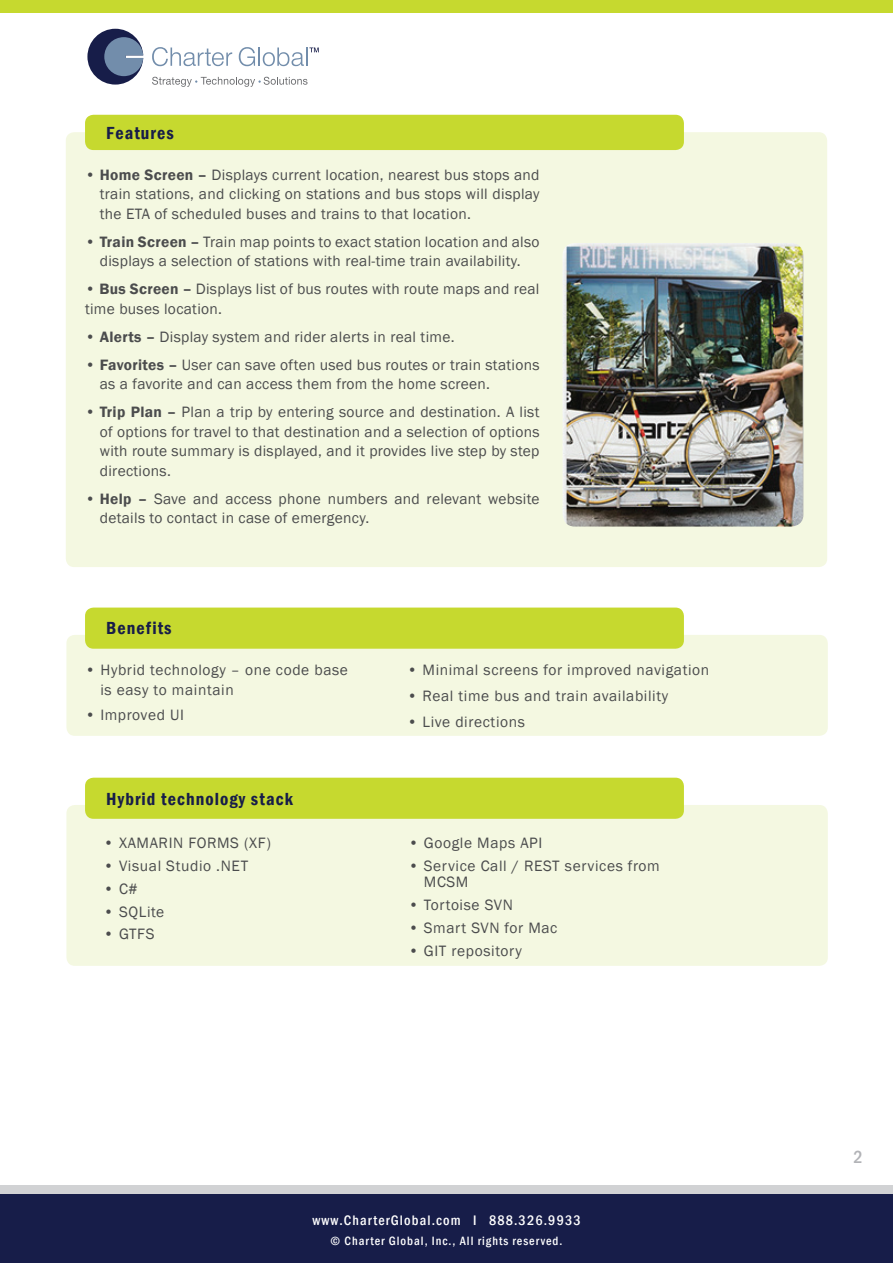
<style>
.page{position:relative;width:893px;height:1263px;background:#fff}
.page>*{position:absolute;margin:0;border:0;box-sizing:border-box;transform-origin:0 0}
.t1{font:600 condensed 18px "Franklin Gothic";letter-spacing:.06em;color:#171d49}
.t2{font:500 condensed 18px "Franklin Gothic";color:#b2b3b7}
.t3{font:15.45px/19.5px "Franklin Gothic";letter-spacing:.02em;color:#4b4c4d}
.t4{font:15.45px/19.5px "Franklin Gothic";letter-spacing:.04em;color:#4b4c4d}
.t5{font:500 condensed 14.1px "Franklin Gothic";letter-spacing:.08em;color:#fff}
.t6{font:500 condensed 12.45px "Franklin Gothic";letter-spacing:.08em;color:#fff}
.s1{font-weight:600}
</style>
<div class="page">
<div style="left:0;top:1194px;width:893px;height:69px;background:#171d49"></div>
<div style="left:0;top:1185px;width:893px;height:9px;background:#d1d2d4"></div>
<div style="left:66px;top:132px;width:761px;height:435px;background:#f4f8e1;border-radius:9px"></div>
<div style="left:85px;top:115px;width:599px;height:35px;background:#c6d92f;border-radius:9px"></div>
<div style="left:0;top:0;width:893px;height:13px;background:#c6d92f"></div>
<div style="left:66px;top:635px;width:762px;height:101px;background:#f4f8e1;border-radius:9px"></div>
<div style="left:66px;top:805px;width:762px;height:161px;background:#f4f8e1;border-radius:9px"></div>
<div style="left:85px;top:608px;width:599px;height:41px;background:#c6d92f;border-radius:9px"></div>
<div style="left:85px;top:778px;width:599px;height:41px;background:#c6d92f;border-radius:9px"></div>
<img style="left:563px;top:243px;width:240px;height:283px">
<div style="left:87px;top:29px;width:56px;height:56px;background:#171d49;border-radius:28px"></div>
<div style="left:104px;top:37px;width:39px;height:39px;background:#728dab;border-radius:19px"></div>
<svg style="left:152px;top:47px;width:80px;height:19px"></svg>
<svg style="left:239px;top:47px;width:80px;height:19px"></svg>
<svg style="left:152px;top:77px;width:155px;height:10px"></svg>
<p class="t1" style="left:106px;top:121px;width:69px">Features</p>
<p class="t3" style="left:100px;top:165px;width:441px;text-align:justify;text-indent:-15px">• <span class="s1">Home Screen –</span> Displays current location, nearest bus stops and train stations, and clicking on stations and bus stops will display the ETA of scheduled buses and trains to that location.</p>
<p class="t3" style="left:85px;top:232px;width:456px;text-align:center">• <span class="s1">Train Screen –</span> Train map points to exact station location and also displays a selection of stations with real-time train availability.</p>
<p class="t3" style="left:85px;top:280px;width:456px">• <span class="s1">Bus Screen –</span> Displays list of bus routes with route maps and real time buses location.</p>
<p class="t3" style="left:85px;top:327px;width:371px">• <span class="s1">Alerts –</span> Display system and rider alerts in real time.</p>
<p class="t3" style="left:100px;top:355px;width:441px;text-indent:-15px">• <span class="s1">Favorites –</span> User can save often used bus routes or train stations as a favorite and can access them from the home screen.</p>
<p class="t3" style="left:100px;top:403px;width:441px;text-align:justify;text-indent:-15px">• <span class="s1">Trip Plan –</span> Plan a trip by entering source and destination. A list of options for travel to that destination and a selection of options with route summary is displayed, and it provides live step by step directions.</p>
<p class="t3" style="left:100px;top:489px;width:441px;text-indent:-15px">• <span class="s1">Help –</span> Save and access phone numbers and relevant website details to contact in case of emergency.</p>
<p class="t1" style="left:106px;top:616px;width:67px">Benefits</p>
<p class="t4" style="left:100px;top:660px;width:249px;text-indent:-15px">• Hybrid technology – one code base is easy to maintain</p>
<p class="t3" style="left:85px;top:706px;width:100px">• Improved UI</p>
<p class="t1" style="left:106px;top:786px;width:188px">Hybrid technology stack</p>
<p class="t4" style="left:104px;top:833px;width:169px">• XAMARIN FORMS (XF)</p>
<p class="t4" style="left:104px;top:856px;width:146px">• Visual Studio .NET</p>
<p class="t3" style="left:104px;top:879px;width:36px">• C#</p>
<p class="t3" style="left:104px;top:902px;width:62px">• SQLite</p>
<p class="t3" style="left:104px;top:925px;width:52px">• GTFS</p>
<p class="t4" style="left:407px;top:660px;width:304px">• Minimal screens for improved navigation</p>
<p class="t4" style="left:407px;top:686px;width:263px">• Real time bus and train availability</p>
<p class="t4" style="left:407px;top:712px;width:119px">• Live directions</p>
<p class="t4" style="left:408px;top:833px;width:135px">• Google Maps API</p>
<p class="t4" style="left:424px;top:858px;width:237px;line-height:16.5px;text-indent:-15px">• Service Call / REST services from<br>MCSM</p>
<p class="t4" style="left:408px;top:896px;width:106px">• Tortoise SVN</p>
<p class="t4" style="left:408px;top:918px;width:151px">• Smart SVN for Mac</p>
<p class="t4" style="left:408px;top:941px;width:115px">• GIT repository</p>
<p class="t5" style="left:312px;top:1211px;width:270px">www.CharterGlobal.com I 888.326.9933</p>
<p class="t6" style="left:331px;top:1233px;width:233px">© Charter Global, Inc., All rights reserved.</p>
<p class="t2" style="left:853px;top:1145px;width:11px">2</p>
</div>
